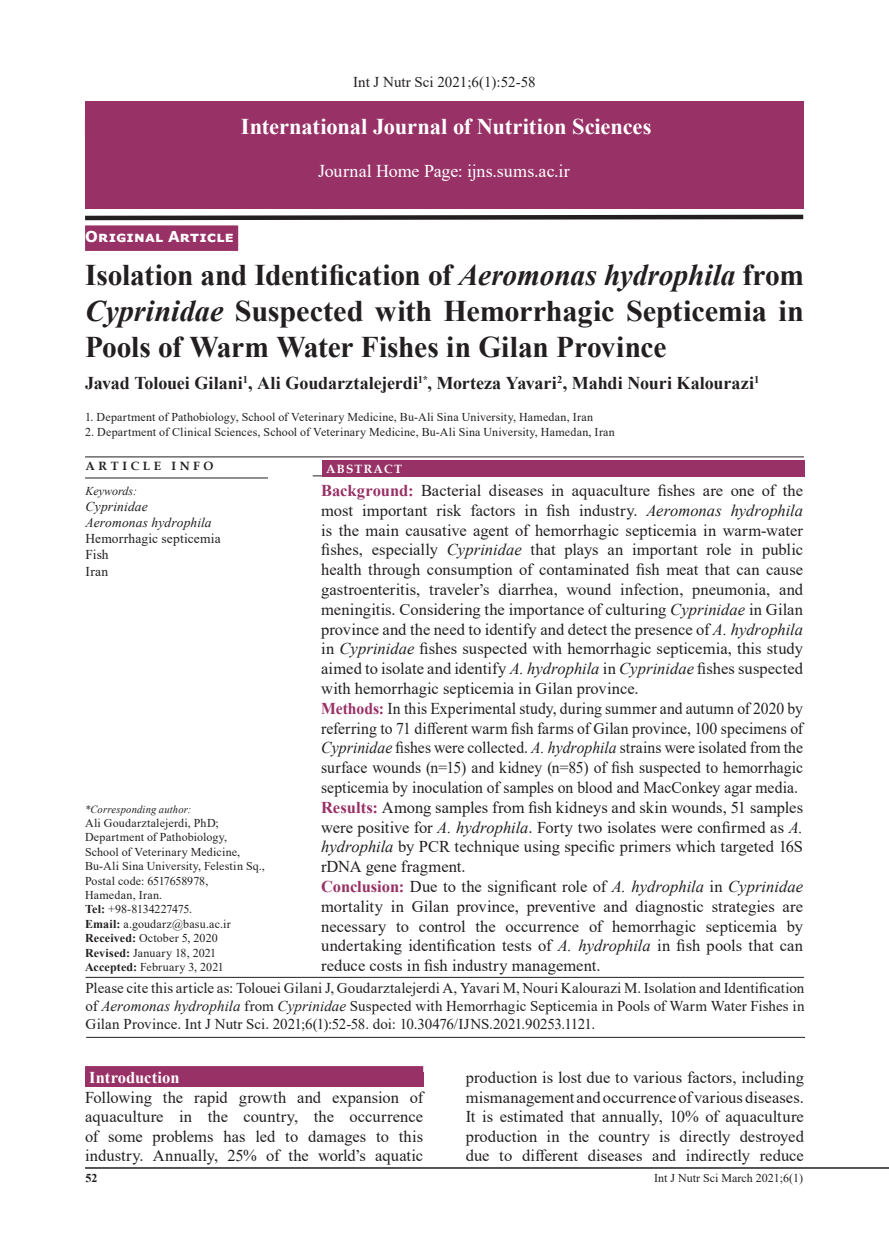
<style>
.page{position:relative;width:889px;height:1242px;background:#fff}
.page>*{position:absolute;margin:0;border:0;box-sizing:border-box;transform-origin:0 0}
.t1{font:700 30px/36px "Times New Roman";letter-spacing:-.005em;color:#231f20;text-align:justify}
.t2{font:700 22.5px "Times New Roman";letter-spacing:-.005em;color:#fff}
.t3{font:700 18px "Times New Roman";letter-spacing:-.005em;color:#231f20}
.t4{font:18px "Times New Roman";color:#fff}
.t5{font:16.5px/19.8px "Times New Roman";color:#231f20;text-align:justify}
.t6{font:700 16.5px "Times New Roman";color:#fff}
.t7{font:15px/18px "Times New Roman";color:#231f20;text-align:justify}
.t8{font:700 15px "Verdana";letter-spacing:.01em;color:#fff}
.t9{font:italic 13.5px/16.2px "Times New Roman";letter-spacing:.01em;color:#231f20}
.t10{font:13.5px/16.2px "Times New Roman";letter-spacing:.01em;color:#231f20}
.t11{font:12px/14.4px "Times New Roman";letter-spacing:.01em;color:#231f20}
.t12{font:700 12px "Book Antiqua";letter-spacing:.3em;color:#231f20}
.t13{font:italic 12px "Times New Roman";color:#231f20}
.t14{font:700 12px "Book Antiqua";letter-spacing:.1em;color:#fff}
.t15{font:700 12px "Times New Roman";color:#231f20}
.t16{font:italic 10.95px "Times New Roman";letter-spacing:.015em;color:#231f20;scale:.96 1}
.s1{font-style:italic}
.s2{font-weight:700;color:#983166}
.s3{font-weight:700}
</style>
<div class="page">
<hr style="left:85px;top:1167px;width:804px;height:1px;background:#231f20">
<hr style="left:85px;top:456px;width:719px;height:1px;background:#231f20">
<hr style="left:85px;top:477px;width:183px;height:1px;background:#231f20">
<div style="left:85px;top:225px;width:153px;height:26px;background:#983166"></div>
<hr style="left:313px;top:475px;width:491px;height:1px;background:#231f20">
<div style="left:322px;top:460px;width:482px;height:16px;background:#983166"></div>
<hr style="left:86px;top:977px;width:718px;height:1px;background:#231f20">
<div style="left:85px;top:101px;width:718px;height:107px;background:#983166"></div>
<svg style="left:85px;top:214px;width:719px;height:7px"></svg>
<hr style="left:86px;top:1037px;width:719px;height:1px;background:#231f20">
<div style="left:85px;top:1071px;width:338px;height:15px;background:#983166"></div>
<div style="left:85px;top:1066px;width:338px;height:19px;background:#983166"></div>
<p class="t7" style="left:353px;top:72px;width:184px">Int J Nutr Sci 2021;6(1):52-58</p>
<h2 class="t2" style="left:241px;top:110px;width:412px">International Journal of Nutrition Sciences</h2>
<p class="t4" style="left:318px;top:158px;width:253px">Journal Home Page: ijns.sums.ac.ir</p>
<p class="t8" style="left:85px;top:226px;width:150px">Original Article</p>
<h1 class="t1" style="left:85px;top:255px;width:720px">Isolation and Identification of <span class="s1">Aeromonas hydrophila</span> from <span class="s1">Cyprinidae</span> Suspected with Hemorrhagic Septicemia in Pools of Warm Water Fishes in Gilan Province</h1>
<p class="t3" style="left:85px;top:370px;width:675px">Javad Tolouei Gilani<sup>1</sup>, Ali Goudarztalejerdi<sup>1*</sup>, Morteza Yavari<sup>2</sup>, Mahdi Nouri Kalourazi<sup>1</sup></p>
<p class="t11" style="left:85px;top:410px;width:509px">1. Department of Pathobiology, School of Veterinary Medicine, Bu-Ali Sina University, Hamedan, Iran</p>
<p class="t11" style="left:85px;top:424px;width:531px">2. Department of Clinical Sciences, School of Veterinary Medicine, Bu-Ali Sina University, Hamedan, Iran</p>
<p class="t12" style="left:86px;top:458px;width:129px">ARTICLE INFO</p>
<p class="t14" style="left:326px;top:460px;width:77px">ABSTRACT</p>
<p class="t5" style="left:321px;top:480px;width:483px;text-align:left"><span class="s2">Background:</span> Bacterial diseases in aquaculture fishes are one of the most important risk factors in fish industry. <span class="s1">Aeromonas hydrophila </span>is the main causative agent of hemorrhagic septicemia in warm-water fishes, especially <span class="s1">Cyprinidae</span> that plays an important role in public health through consumption of contaminated fish meat that can cause gastroenteritis, traveler’s diarrhea, wound infection, pneumonia, and meningitis. Considering the importance of culturing <span class="s1">Cyprinidae</span> in Gilan province and the need to identify and detect the presence of <span class="s1">A. hydrophila </span>in <span class="s1">Cyprinidae</span> fishes suspected with hemorrhagic septicemia, this study aimed to isolate and identify <span class="s1">A. hydrophila</span> in <span class="s1">Cyprinidae</span> fishes suspected with hemorrhagic septicemia in Gilan province.<br><span class="s2">Methods:</span> In this Experimental study, during summer and autumn of 2020 by referring to 71 different warm fish farms of Gilan province, 100 specimens of <span class="s1">Cyprinidae</span> fishes were collected. <span class="s1">A. hydrophila</span> strains were isolated from the surface wounds (n=15) and kidney (n=85) of fish suspected to hemorrhagic septicemia by inoculation of samples on blood and MacConkey agar media.<br><span class="s2">Results:</span> Among samples from fish kidneys and skin wounds, 51 samples were positive for <span class="s1">A. hydrophila</span>. Forty two isolates were confirmed as <span class="s1">A. hydrophila</span> by PCR technique using specific primers which targeted 16S rDNA gene fragment.<br><span class="s2">Conclusion:</span> Due to the significant role of <span class="s1">A. hydrophila</span> in <span class="s1">Cyprinidae </span>mortality in Gilan province, preventive and diagnostic strategies are necessary to control the occurrence of hemorrhagic septicemia by undertaking identification tests of <span class="s1">A. hydrophila</span> in fish pools that can reduce costs in fish industry management.</p>
<p class="t13" style="left:86px;top:482px;width:53px">Keywords:</p>
<p class="t9" style="left:86px;top:498px;width:128px">Cyprinidae<br>Aeromonas hydrophila</p>
<p class="t10" style="left:86px;top:530px;width:137px">Hemorrhagic septicemia<br>Fish<br>Iran</p>
<p class="t16" style="left:85px;top:801px;width:112px">*Corresponding author:</p>
<p class="t11" style="left:85px;top:815px;width:181px">Ali Goudarztalejerdi, PhD;<br>Department of Pathobiology,<br>School of Veterinary Medicine,<br>Bu-Ali Sina University, Felestin Sq.,<br>Postal code: 6517658978,<br>Hamedan, Iran.<br><span class="s3">Tel:</span> +98-8134227475.<br><span class="s3">Email:</span> a.goudarz@basu.ac.ir<br><span class="s3">Received:</span> October 5, 2020<br><span class="s3">Revised:</span> January 18, 2021<br><span class="s3">Accepted:</span> February 3, 2021</p>
<p class="t7" style="left:86px;top:978px;width:720px">Please cite this article as: Tolouei Gilani J, Goudarztalejerdi A, Yavari M, Nouri Kalourazi M. Isolation and Identification of <span class="s1">Aeromonas hydrophila</span> from <span class="s1">Cyprinidae</span> Suspected with Hemorrhagic Septicemia in Pools of Warm Water Fishes in Gilan Province. Int J Nutr Sci. 2021;6(1):52-58. doi: 10.30476/IJNS.2021.90253.1121.</p>
<p class="t6" style="left:89px;top:1065px;width:92px">Introduction</p>
<p class="t5" style="left:85px;top:1086px;width:340px">Following the rapid growth and expansion of aquaculture in the country, the occurrence of some problems has led to damages to this industry. Annually, 25% of the world’s aquatic</p>
<p class="t5" style="left:466px;top:1067px;width:340px">production is lost due to various factors, including mismanagement and occurrence of various diseases.<br>It is estimated that annually, 10% of aquaculture production in the country is directly destroyed due to different diseases and indirectly reduce</p>
<p class="t15" style="left:86px;top:1169px;width:13px">52</p>
<p class="t11" style="left:654px;top:1170px;width:150px">Int J Nutr Sci March 2021;6(1)</p>
</div>
